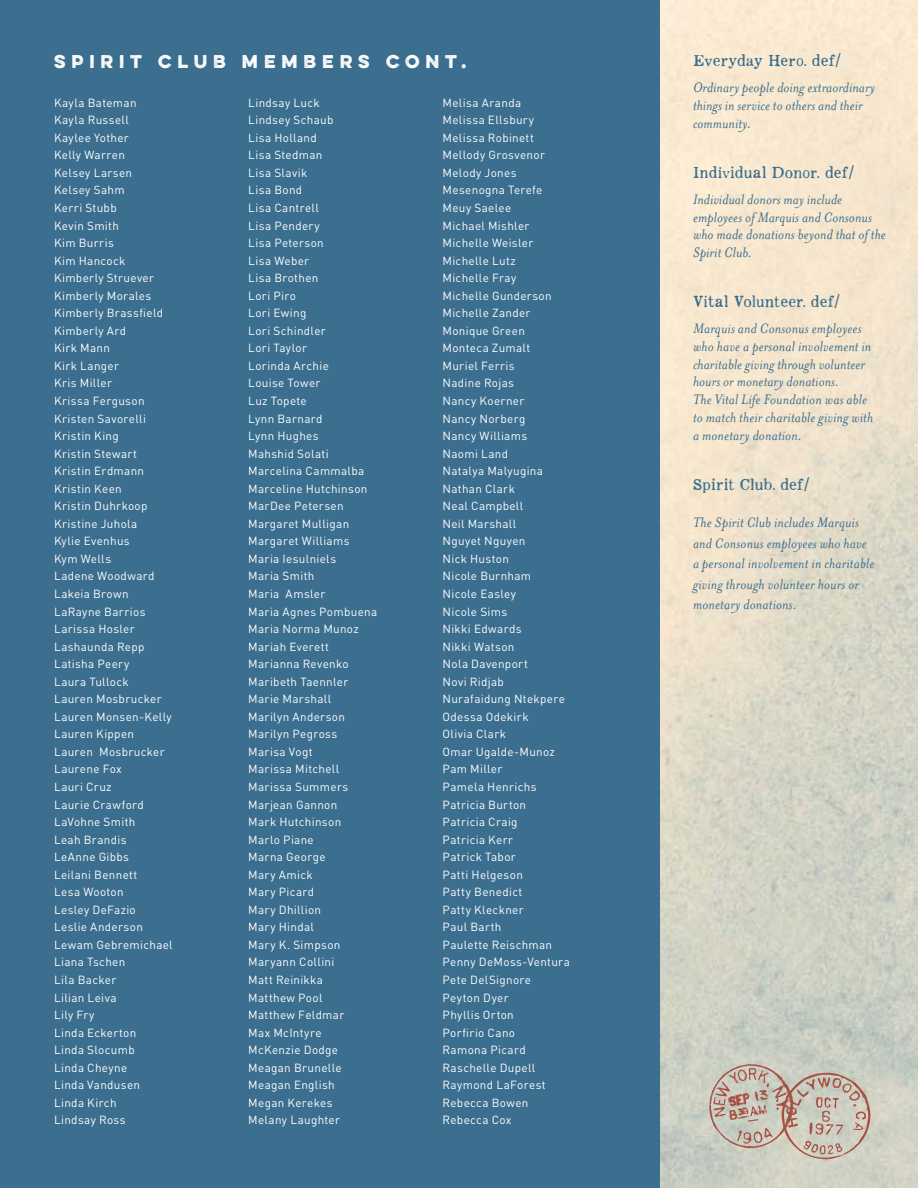
<style>
.page{position:relative;width:918px;height:1188px;background:#fff}
.page>*{position:absolute;margin:0;border:0;box-sizing:border-box;transform-origin:0 0}
.t1{font:700 16.5px "Eveleth";letter-spacing:.35em;color:#fff}
.t2{font:italic 15.9px/17.7px "Mrs Eaves";letter-spacing:.01em;color:#3b6e8f}
.t3{font:900 15.9px "Appareo";letter-spacing:.005em;color:#3b6e8f}
.t4{font:11.7px/17.5px "DIN";letter-spacing:.025em;color:#fff}
</style>
<div class="page">
<img style="left:659px;top:0;width:259px;height:1188px">
<svg style="left:709px;top:1064px;width:162px;height:95px;background:#c5b9ac"></svg>
<div style="left:0;top:0;width:659px;height:1188px;background:#3b6e8f"></div>
<h1 class="t1" style="left:54px;top:49px;width:50px">SPIRIT</h1>
<h1 class="t1" style="left:158px;top:49px;width:169px">CLUB MEMBERS</h1>
<h1 class="t1" style="left:386px;top:49px;width:82px">CONT.</h1>
<p class="t4" style="left:54px;top:94px;width:120px">Kayla Bateman<br>Kayla Russell<br>Kaylee Yother<br>Kelly Warren<br>Kelsey Larsen<br>Kelsey Sahm<br>Kerri Stubb<br>Kevin Smith<br>Kim Burris<br>Kim Hancock<br>Kimberly Struever<br>Kimberly Morales<br>Kimberly Brassfield<br>Kimberly Ard<br>Kirk Mann<br>Kirk Langer<br>Kris Miller<br>Krissa Ferguson<br>Kristen Savorelli<br>Kristin King<br>Kristin Stewart<br>Kristin Erdmann<br>Kristin Keen<br>Kristin Duhrkoop<br>Kristine Juhola<br>Kylie Evenhus<br>Kym Wells<br>Ladene Woodward<br>Lakeia Brown<br>LaRayne Barrios<br>Larissa Hosler<br>Lashaunda Repp<br>Latisha Peery<br>Laura Tullock<br>Lauren Mosbrucker<br>Lauren Monsen-Kelly<br>Lauren Kippen<br>Lauren Mosbrucker<br>Laurene Fox<br>Lauri Cruz<br>Laurie Crawford<br>LaVohne Smith<br>Leah Brandis<br>LeAnne Gibbs<br>Leilani Bennett<br>Lesa Wooton<br>Lesley DeFazio<br>Leslie Anderson<br>Lewam Gebremichael<br>Liana Tschen<br>Lila Backer<br>Lilian Leiva<br>Lily Fry<br>Linda Eckerton<br>Linda Slocumb<br>Linda Cheyne<br>Linda Vandusen<br>Linda Kirch<br>Lindsay Ross</p>
<p class="t4" style="left:248px;top:94px;width:130px">Lindsay Luck<br>Lindsey Schaub<br>Lisa Holland<br>Lisa Stedman<br>Lisa Slavik<br>Lisa Bond<br>Lisa Cantrell<br>Lisa Pendery<br>Lisa Peterson<br>Lisa Weber<br>Lisa Brothen<br>Lori Piro<br>Lori Ewing<br>Lori Schindler<br>Lori Taylor<br>Lorinda Archie<br>Louise Tower<br>Luz Topete<br>Lynn Barnard<br>Lynn Hughes<br>Mahshid Solati<br>Marcelina Cammalba<br>Marceline Hutchinson<br>MarDee Petersen<br>Margaret Mulligan<br>Margaret Williams<br>Maria Iesulniels<br>Maria Smith<br>Maria Amsler<br>Maria Agnes Pombuena<br>Maria Norma Munoz<br>Mariah Everett<br>Marianna Revenko<br>Maribeth Taennler<br>Marie Marshall<br>Marilyn Anderson<br>Marilyn Pegross<br>Marisa Vogt<br>Marissa Mitchell<br>Marissa Summers<br>Marjean Gannon<br>Mark Hutchinson<br>Marlo Piane<br>Marna George<br>Mary Amick<br>Mary Picard<br>Mary Dhillion<br>Mary Hindal<br>Mary K. Simpson<br>Maryann Collini<br>Matt Reinikka<br>Matthew Pool<br>Matthew Feldmar<br>Max McIntyre<br>McKenzie Dodge<br>Meagan Brunelle<br>Meagan English<br>Megan Kerekes<br>Melany Laughter</p>
<p class="t4" style="left:443px;top:94px;width:129px">Melisa Aranda<br>Melissa Ellsbury<br>Melissa Robinett<br>Mellody Grosvenor<br>Melody Jones<br>Mesenogna Terefe<br>Meuy Saelee<br>Michael Mishler<br>Michelle Weisler<br>Michelle Lutz<br>Michelle Fray<br>Michelle Gunderson<br>Michelle Zander<br>Monique Green<br>Monteca Zumalt<br>Muriel Ferris<br>Nadine Rojas<br>Nancy Koerner<br>Nancy Norberg<br>Nancy Williams<br>Naomi Land<br>Natalya Malyugina<br>Nathan Clark<br>Neal Campbell<br>Neil Marshall<br>Nguyet Nguyen<br>Nick Huston<br>Nicole Burnham<br>Nicole Easley<br>Nicole Sims<br>Nikki Edwards<br>Nikki Watson<br>Nola Davenport<br>Novi Ridjab<br>Nurafaidung Ntekpere<br>Odessa Odekirk<br>Olivia Clark<br>Omar Ugalde-Munoz<br>Pam Miller<br>Pamela Henrichs<br>Patricia Burton<br>Patricia Craig<br>Patricia Kerr<br>Patrick Tabor<br>Patti Helgeson<br>Patty Benedict<br>Patty Kleckner<br>Paul Barth<br>Paulette Reischman<br>Penny DeMoss-Ventura<br>Pete DelSignore<br>Peyton Dyer<br>Phyllis Orton<br>Porfirio Cano<br>Ramona Picard<br>Raschelle Dupell<br>Raymond LaForest<br>Rebecca Bowen<br>Rebecca Cox</p>
<h2 class="t3" style="left:693px;top:50px;width:150px">Everyday Hero. def/</h2>
<h2 class="t2" style="left:693px;top:79px;width:184px">Ordinary people doing extraordinary things in service to others and their community.</h2>
<h2 class="t3" style="left:693px;top:161px;width:163px">Individual Donor. def/</h2>
<h2 class="t2" style="left:693px;top:190px;width:194px">Individual donors may include employees of Marquis and Consonus who made donations beyond that of the<br>Spirit Club.</h2>
<h2 class="t3" style="left:693px;top:291px;width:149px">Vital Volunteer. def/</h2>
<h2 class="t2" style="left:693px;top:320px;width:182px">Marquis and Consonus employees who have a personal involvement in charitable giving through volunteer hours or monetary donations.<br>The Vital Life Foundation was able to match their charitable giving with a monetary donation.</h2>
<h2 class="t3" style="left:693px;top:473px;width:118px">Spirit Club. def/</h2>
<h2 class="t2" style="left:693px;top:512px;width:183px;line-height:20.5px">The Spirit Club includes Marquis and Consonus employees who have a personal involvement in charitable giving through volunteer hours or monetary donations.</h2>
</div>
